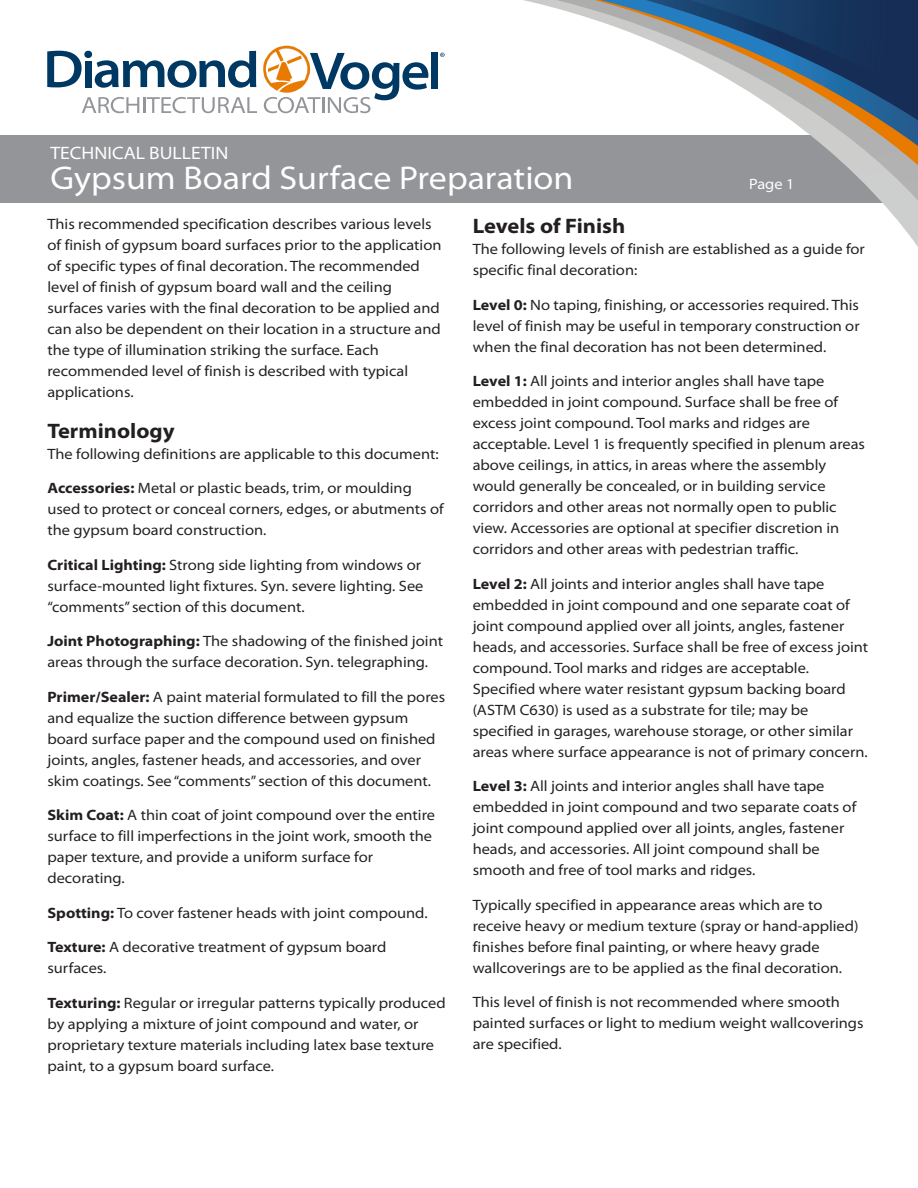
<style>
.page{position:relative;width:918px;height:1188px;background:#fff}
.page>*{position:absolute;margin:0;border:0;box-sizing:border-box;transform-origin:0 0}
.t1{font:semi-expanded 33px "Myriad Pro";color:#fff}
.SECTION_HEADER{font:700 semi-expanded 21px "Myriad Pro";color:#231f20}
.t2{font:semi-expanded 18px "Myriad Pro";color:#fff}
.BODY{font:semi-expanded 15px/21px "Myriad Pro";color:#231f20}
.t3{font:semi-expanded 15px "Myriad Pro";color:#fff}
.s1{font-weight:700}
</style>
<div class="page">
<div style="left:0;top:135px;width:918px;height:67px;background:#939598"></div>
<svg style="left:354px;top:0;width:564px;height:247px"></svg>
<svg style="left:541px;top:0;width:377px;height:156px"></svg>
<svg style="left:593px;top:0;width:325px;height:129px"></svg>
<div style="left:431px;top:53px;width:7px;height:36px;background:#003864"></div>
<svg style="left:47px;top:46px;width:381px;height:67px"></svg>
<div style="left:84px;top:51px;width:8px;height:7px;background:#003864;border-radius:50%"></div>
<svg style="left:440px;top:53px;width:5px;height:4px"></svg>
<p class="t2" style="left:50px;top:142px;width:180px">TECHNICAL BULLETIN</p>
<p class="t1" style="left:50px;top:157px;width:525px">Gypsum Board Surface Preparation</p>
<p class="t3" style="left:749px;top:175px;width:47px">Page 1</p>
<p class="BODY" style="left:47px;top:213px;width:396px">This recommended specification describes various levels of finish of gypsum board surfaces prior to the application of specific types of final decoration. The recommended level of finish of gypsum board wall and the ceiling surfaces varies with the final decoration to be applied and can also be dependent on their location in a structure and the type of illumination striking the surface. Each recommended level of finish is described with typical applications.</p>
<p class="SECTION_HEADER" style="left:47px;top:417px;width:129px">Terminology</p>
<p class="BODY" style="left:47px;top:443px;width:393px">The following definitions are applicable to this document:</p>
<p class="BODY" style="left:47px;top:478px;width:398px"><span class="s1">Accessories:</span> Metal or plastic beads, trim, or moulding used to protect or conceal corners, edges, or abutments of the gypsum board construction.</p>
<p class="BODY" style="left:47px;top:554px;width:377px"><span class="s1">Critical Lighting:</span> Strong side lighting from windows or surface-mounted light fixtures. Syn. severe lighting. See “comments” section of this document.</p>
<p class="BODY" style="left:47px;top:631px;width:397px"><span class="s1">Joint Photographing:</span> The shadowing of the finished joint areas through the surface decoration. Syn. telegraphing.</p>
<p class="BODY" style="left:47px;top:686px;width:399px"><span class="s1">Primer/Sealer:</span> A paint material formulated to fill the pores and equalize the suction difference between gypsum board surface paper and the compound used on finished joints, angles, fastener heads, and accessories, and over skim coatings. See “comments” section of this document.</p>
<p class="BODY" style="left:47px;top:805px;width:389px"><span class="s1">Skim Coat:</span> A thin coat of joint compound over the entire surface to fill imperfections in the joint work, smooth the paper texture, and provide a uniform surface for decorating.</p>
<p class="BODY" style="left:47px;top:902px;width:382px"><span class="s1">Spotting:</span> To cover fastener heads with joint compound.</p>
<p class="BODY" style="left:47px;top:937px;width:340px"><span class="s1">Texture:</span> A decorative treatment of gypsum board surfaces.</p>
<p class="BODY" style="left:47px;top:992px;width:400px"><span class="s1">Texturing:</span> Regular or irregular patterns typically produced by applying a mixture of joint compound and water, or proprietary texture materials including latex base texture paint, to a gypsum board surface.</p>
<p class="SECTION_HEADER" style="left:473px;top:212px;width:154px">Levels of Finish</p>
<p class="BODY" style="left:473px;top:238px;width:394px">The following levels of finish are established as a guide for specific final decoration:</p>
<p class="BODY" style="left:473px;top:294px;width:388px;text-align:justify"><span class="s1">Level 0:</span> No taping, finishing, or accessories required. This level of finish may be useful in temporary construction or when the final decoration has not been determined.</p>
<p class="BODY" style="left:473px;top:370px;width:394px"><span class="s1">Level 1:</span> All joints and interior angles shall have tape embedded in joint compound. Surface shall be free of excess joint compound. Tool marks and ridges are acceptable. Level 1 is frequently specified in plenum areas above ceilings, in attics, in areas where the assembly would generally be concealed, or in building service corridors and other areas not normally open to public view. Accessories are optional at specifier discretion in corridors and other areas with pedestrian traffic.</p>
<p class="BODY" style="left:473px;top:573px;width:397px"><span class="s1">Level 2:</span> All joints and interior angles shall have tape embedded in joint compound and one separate coat of joint compound applied over all joints, angles, fastener heads, and accessories. Surface shall be free of excess joint compound. Tool marks and ridges are acceptable.<br>Specified where water resistant gypsum backing board (ASTM C630) is used as a substrate for tile; may be specified in garages, warehouse storage, or other similar areas where surface appearance is not of primary concern.</p>
<p class="BODY" style="left:473px;top:775px;width:385px"><span class="s1">Level 3:</span> All joints and interior angles shall have tape embedded in joint compound and two separate coats of joint compound applied over all joints, angles, fastener heads, and accessories. All joint compound shall be smooth and free of tool marks and ridges.</p>
<p class="BODY" style="left:473px;top:894px;width:387px">Typically specified in appearance areas which are to receive heavy or medium texture (spray or hand-applied) finishes before final painting, or where heavy grade wallcoverings are to be applied as the final decoration.</p>
<p class="BODY" style="left:473px;top:991px;width:392px">This level of finish is not recommended where smooth painted surfaces or light to medium weight wallcoverings are specified.</p>
</div>
